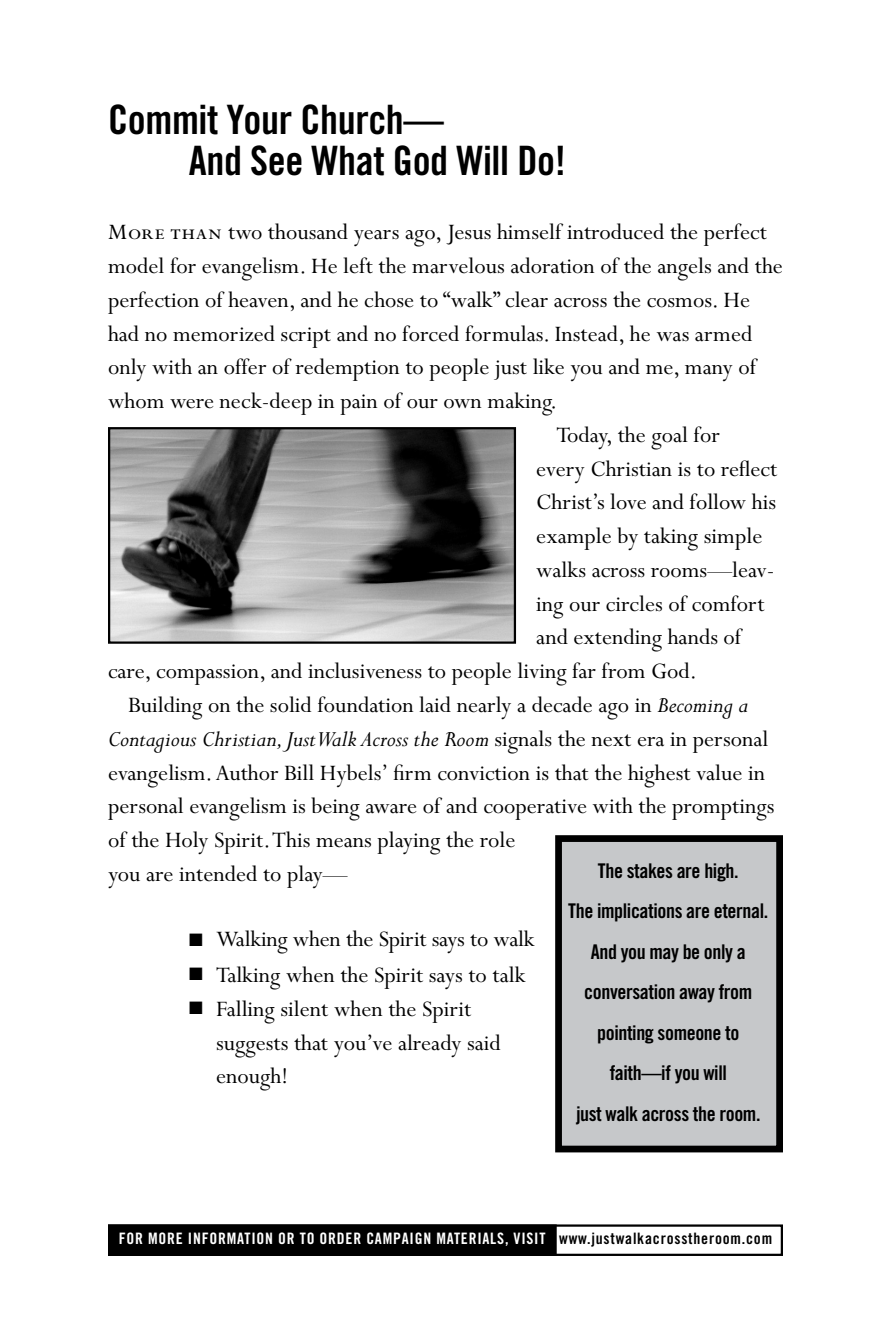
<style>
.page{position:relative;width:891px;height:1337px;background:#fff}
.page>*{position:absolute;margin:0;border:0;box-sizing:border-box;transform-origin:0 0}
.t1{font:40.5px/40.5px "Trade Gothic Bold Cond Twenty";letter-spacing:-.01em;color:#000}
.t2{font:24.75px/33.8px "Perpetua";color:#000}
.t3{font:italic 24.75px "Perpetua";color:#000}
.t4{font:20.25px/40.5px "Trade Gothic Bold Cond Twenty";letter-spacing:-.02em;color:#000;text-align:center}
.t5{font:15.75px "Trade Gothic Bold Cond Twenty";letter-spacing:.05em;color:#fff}
.s1{font-family:"Perpetua SC"}
.s2{font-style:italic}
.s3{font-style:normal}
.s4{color:#000}
</style>
<div class="page">
<div style="left:108px;top:1224px;width:675px;height:32px;border:2px solid #000"></div>
<div style="left:109px;top:1225px;width:447px;height:29px;background:#000"></div>
<div style="left:108px;top:1224px;width:449px;height:32px;border:2px solid #000"></div>
<img style="left:111px;top:430px;width:402px;height:211px">
<div style="left:108px;top:427px;width:408px;height:217px;border:2px solid #000"></div>
<div style="left:559px;top:838px;width:221px;height:311px;background:#c6c8ca"></div>
<div style="left:555px;top:835px;width:228px;height:317px;border:7px solid #000"></div>
<h1 class="t1" style="left:189px;top:99px;width:379px;text-indent:-81px">Commit Your Church—<br>And See What God Will Do!</h1>
<p class="t2" style="left:108px;top:216px;width:660px"><span class="s1">More than</span> two thousand years ago, Jesus himself introduced the perfect</p>
<p class="t2" style="left:108px;top:250px;width:676px">model for evangelism. He left the marvelous adoration of the angels and the</p>
<p class="t2" style="left:108px;top:284px;width:644px">perfection of heaven, and he chose to “walk” clear across the cosmos. He</p>
<p class="t2" style="left:108px;top:317px;width:646px">had no memorized script and no forced formulas. Instead, he was armed</p>
<p class="t2" style="left:108px;top:351px;width:650px">only with an offer of redemption to people just like you and me, many of</p>
<p class="t2" style="left:108px;top:385px;width:451px">whom were neck-deep in pain of our own making.</p>
<p class="t2" style="left:557px;top:419px;width:165px">Today, the goal for</p>
<p class="t2" style="left:536px;top:452px;width:243px">every Christian is to reflect</p>
<p class="t2" style="left:536px;top:486px;width:241px">Christ’s love and follow his</p>
<p class="t2" style="left:536px;top:520px;width:228px">example by taking simple</p>
<p class="t2" style="left:536px;top:554px;width:240px">walks across rooms—leav-</p>
<p class="t2" style="left:536px;top:587px;width:230px">ing our circles of comfort</p>
<p class="t2" style="left:536px;top:621px;width:207px">and extending hands of</p>
<p class="t2" style="left:108px;top:655px;width:591px">care, compassion, and inclusiveness to people living far from God.</p>
<p class="t2" style="left:128px;top:689px;width:622px">Building on the solid foundation laid nearly a decade ago in <span class="s2">Becoming a</span></p>
<p class="t3" style="left:108px;top:726px;width:662px">Contagious Christian, Just Walk Across the Room <span class="s3">signals the next era in personal</span></p>
<p class="t2" style="left:108px;top:756px;width:659px">evangelism. Author Bill Hybels’ firm conviction is that the highest value in</p>
<p class="t2" style="left:108px;top:790px;width:668px">personal evangelism is being aware of and cooperative with the promptings</p>
<p class="t2" style="left:108px;top:824px;width:409px">of the Holy Spirit. This means playing the role</p>
<p class="t2" style="left:108px;top:857px;width:241px">you are intended to play—</p>
<p class="t4" style="left:568px;top:850px;width:202px">The stakes are high.<br>The implications are eternal.<br>And you may be only a conversation away from pointing someone to faith—if you will<br>just walk across the room.</p>
<p class="t2" style="left:189px;top:923px;width:347px">■ Walking when the Spirit says to walk</p>
<p class="t2" style="left:189px;top:959px;width:338px">■ Talking when the Spirit says to talk</p>
<p class="t2" style="left:216px;top:992px;width:286px;text-indent:-27px">■ Falling silent when the Spirit suggests that you’ve already said enough!</p>
<p class="t5" style="left:119px;top:1229px;width:655px">FOR MORE INFORMATION OR TO ORDER CAMPAIGN MATERIALS, VISIT <span class="s4">www.justwalkacrosstheroom.com</span></p>
</div>
